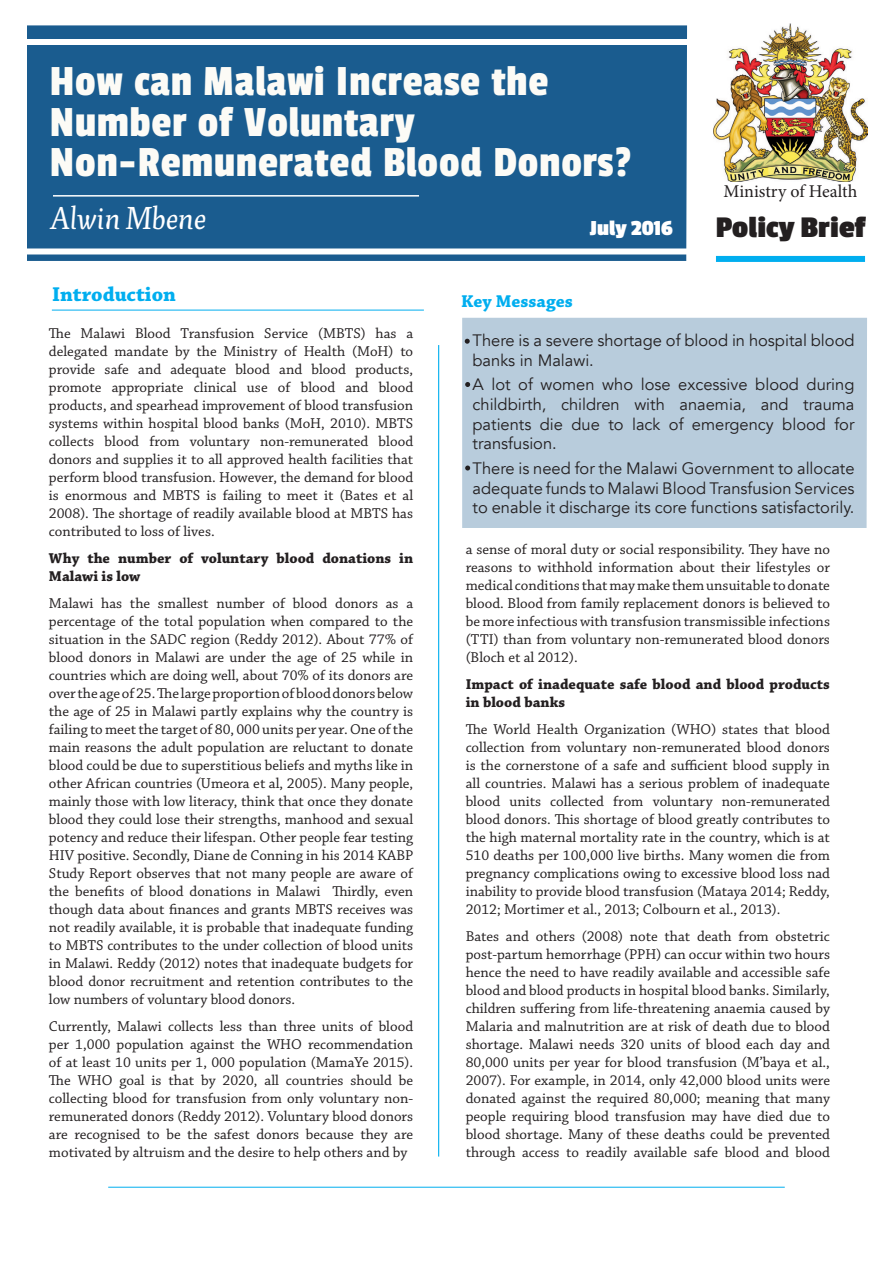
<style>
.page{position:relative;width:893px;height:1263px;background:#fff}
.page>*{position:absolute;margin:0;border:0;box-sizing:border-box;transform-origin:0 0}
.t1{font:45px "Passion One";letter-spacing:.02em;color:#fcfbf6}
.t2{font:700 31.5px "Passion One";color:#231f20}
.t3{font:31.5px "Pigeon";color:#fff}
.t4{font:700 22.5px "Passion One";color:#fff}
.t5{font:700 21px "Chaparral Pro";color:#00aeef}
.t6{font:18px "Minion Pro";color:#231f20}
.t7{font:700 18px "Chaparral Pro";color:#00aeef}
.t8{font:16.5px/19.8px "Avenir";color:#231f20;text-align:justify}
.t9{font:15px/18px "Chaparral Pro";color:#231f20;text-align:justify}
.t10{font:700 15px/18px "Chaparral Pro";color:#231f20}
</style>
<div class="page">
<img style="left:714px;top:23px;width:153px;height:159px">
<div style="left:27px;top:25px;width:660px;height:236px;background:#1a5c8f"></div>
<div style="left:462px;top:318px;width:405px;height:210px;background:#b8ccdc"></div>
<hr style="left:52px;top:310px;width:372px;height:1px;background:#00aeef">
<div style="left:716px;top:256px;width:149px;height:6px;background:#00aeef"></div>
<div style="left:22px;top:248px;width:682px;height:6px;background:#fff"></div>
<div style="left:22px;top:39px;width:682px;height:6px;background:#fff"></div>
<hr style="left:53px;top:195px;width:366px;height:2px;background:#fff">
<hr style="left:108px;top:1187px;width:677px;height:1px;background:#00aeef">
<hr style="left:438px;top:345px;width:1px;height:811px;background:#00aeef">
<svg style="left:465px;top:382px;width:5px;height:5px"></svg>
<svg style="left:465px;top:465px;width:5px;height:5px"></svg>
<svg style="left:465px;top:339px;width:5px;height:5px"></svg>
<p class="t1" style="left:50px;top:58px;width:500px">How can Malawi Increase the</p>
<p class="t1" style="left:50px;top:98px;width:366px">Number of Voluntary</p>
<p class="t1" style="left:50px;top:139px;width:583px">Non-Remunerated Blood Donors?</p>
<p class="t3" style="left:52px;top:200px;width:156px">Alwin Mbene</p>
<p class="t6" style="left:723px;top:179px;width:136px">Ministry of Health</p>
<p class="t4" style="left:590px;top:217px;width:85px">July 2016</p>
<p class="t2" style="left:716px;top:211px;width:151px">Policy Brief</p>
<p class="t5" style="left:52px;top:282px;width:125px">Introduction</p>
<p class="t9" style="left:49px;top:324px;width:366px">The Malawi Blood Transfusion Service (MBTS) has a delegated mandate by the Ministry of Health (MoH) to provide safe and adequate blood and blood products, promote appropriate clinical use of blood and blood products, and spearhead improvement of blood transfusion systems within hospital blood banks (MoH, 2010). MBTS collects blood from voluntary non-remunerated blood donors and supplies it to all approved health facilities that perform blood transfusion. However, the demand for blood is enormous and MBTS is failing to meet it (Bates et al 2008). The shortage of readily available blood at MBTS has contributed to loss of lives.</p>
<p class="t10" style="left:49px;top:549px;width:366px">Why the number of voluntary blood donations in<br>Malawi is low</p>
<p class="t9" style="left:49px;top:594px;width:366px">Malawi has the smallest number of blood donors as a percentage of the total population when compared to the situation in the SADC region (Reddy 2012). About 77% of blood donors in Malawi are under the age of 25 while in countries which are doing well, about 70% of its donors are over the age of 25. The large proportion of blood donors below the age of 25 in Malawi partly explains why the country is failing to meet the target of 80, 000 units per year. One of the main reasons the adult population are reluctant to donate blood could be due to superstitious beliefs and myths like in other African countries (Umeora et al, 2005). Many people, mainly those with low literacy, think that once they donate blood they could lose their strengths, manhood and sexual potency and reduce their lifespan. Other people fear testing HIV positive. Secondly, Diane de Conning in his 2014 KABP Study Report observes that not many people are aware of the benefits of blood donations in Malawi Thirdly, even though data about finances and grants MBTS receives was not readily available, it is probable that inadequate funding to MBTS contributes to the under collection of blood units in Malawi. Reddy (2012) notes that inadequate budgets for blood donor recruitment and retention contributes to the low numbers of voluntary blood donors.</p>
<p class="t9" style="left:49px;top:1017px;width:366px">Currently, Malawi collects less than three units of blood per 1,000 population against the WHO recommendation of at least 10 units per 1, 000 population (MamaYe 2015).<br>The WHO goal is that by 2020, all countries should be collecting blood for transfusion from only voluntary non&shy;remunerated donors (Reddy 2012). Voluntary blood donors are recognised to be the safest donors because they are motivated by altruism and the desire to help others and by</p>
<p class="t7" style="left:461px;top:290px;width:113px">Key Messages</p>
<p class="t8" style="left:473px;top:331px;width:383px">There is a severe shortage of blood in hospital blood banks in Malawi.</p>
<p class="t8" style="left:473px;top:375px;width:383px">A lot of women who lose excessive blood during childbirth, children with anaemia, and trauma patients die due to lack of emergency blood for transfusion.</p>
<p class="t8" style="left:473px;top:458px;width:383px">There is need for the Malawi Government to allocate adequate funds to Malawi Blood Transfusion Services to enable it discharge its core functions satisfactorily.</p>
<p class="t9" style="left:466px;top:540px;width:366px">a sense of moral duty or social responsibility. They have no reasons to withhold information about their lifestyles or medical conditions that may make them unsuitable to donate blood. Blood from family replacement donors is believed to be more infectious with transfusion transmissible infections (TTI) than from voluntary non-remunerated blood donors (Bloch et al 2012).</p>
<p class="t10" style="left:466px;top:675px;width:366px">Impact of inadequate safe blood and blood products in blood banks</p>
<p class="t9" style="left:466px;top:720px;width:366px">The World Health Organization (WHO) states that blood collection from voluntary non-remunerated blood donors is the cornerstone of a safe and sufficient blood supply in all countries. Malawi has a serious problem of inadequate blood units collected from voluntary non-remunerated blood donors. This shortage of blood greatly contributes to the high maternal mortality rate in the country, which is at 510 deaths per 100,000 live births. Many women die from pregnancy complications owing to excessive blood loss nad inability to provide blood transfusion (Mataya 2014; Reddy, 2012; Mortimer et al., 2013; Colbourn et al., 2013).</p>
<p class="t9" style="left:466px;top:927px;width:366px">Bates and others (2008) note that death from obstetric post-partum hemorrhage (PPH) can occur within two hours hence the need to have readily available and accessible safe blood and blood products in hospital blood banks. Similarly, children suffering from life-threatening anaemia caused by Malaria and malnutrition are at risk of death due to blood shortage. Malawi needs 320 units of blood each day and 80,000 units per year for blood transfusion (M’baya et al., 2007). For example, in 2014, only 42,000 blood units were donated against the required 80,000; meaning that many people requiring blood transfusion may have died due to blood shortage. Many of these deaths could be prevented through access to readily available safe blood and blood</p>
</div>
